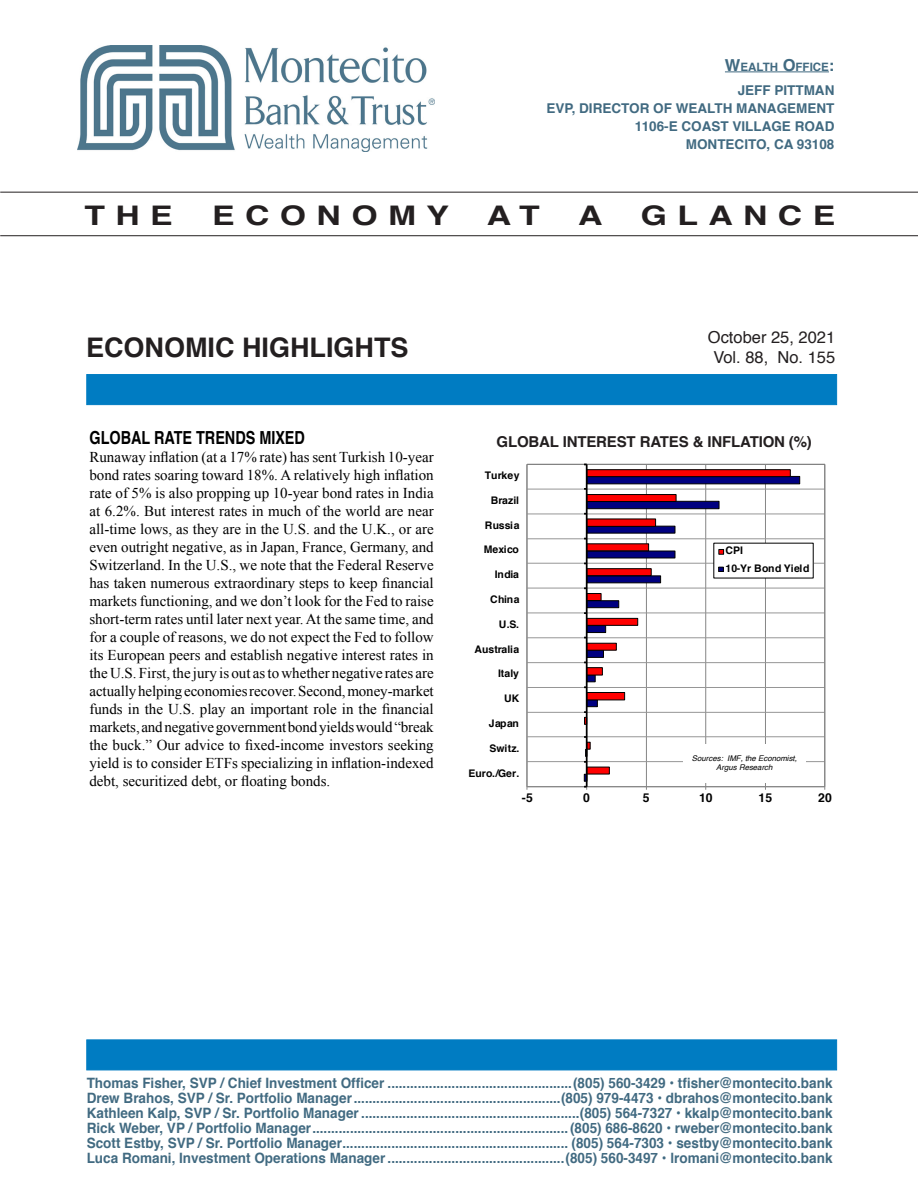
<style>
.page{position:relative;width:918px;height:1188px;background:#fff}
.page>*{position:absolute;margin:0;border:0;box-sizing:border-box;transform-origin:0 0}
.ALL_REPORTS_Header{font:700 27px "Helvetica";color:#231f20}
.ALL_REPORTS_Header-2{font:700 27px "Helvetica";color:#231f20;scale:1.25 1}
.ALL_REPORTS_Header-3{font:700 27px "Helvetica";letter-spacing:.31em;color:#231f20;scale:1.25 1}
.Story_Head{font:700 18px "Helvetica";color:#000;scale:.8 1}
.t1{font:16.5px "Helvetica";color:#231f20}
.Summary_Text{font:15px/18px "Times New Roman";color:#000;text-align:justify}
.Chart_Header{font:700 15px "Helvetica";letter-spacing:-.01em;color:#231f20}
.t2{font:700 14.25px "Helvetica";color:#416a81;scale:.95 1}
.t3{font:700 13.5px "Helvetica";color:#416a81}
.t4{font:700 12.15px "Helvetica";color:#000}
.t5{font:700 11.55px "Helvetica";color:#416a81}
.t6{font:700 10.5px "Helvetica";color:#000}
.t7{font:700 10.5px/17.4px "Helvetica";letter-spacing:.025em;color:#000}
.t8{font:italic 7.8px/9.6px "Helvetica";color:#000;text-align:center}
.s1{font-size:16.5px}
</style>
<div class="page">
<hr style="left:0;top:235px;width:918px;height:1px;background:#231f20">
<hr style="left:0;top:192px;width:918px;height:1px;background:#231f20">
<div style="left:86px;top:374px;width:751px;height:31px;background:#007cc2;border:1px solid #007cc2"></div>
<div style="left:86px;top:1040px;width:751px;height:30px;background:#007cc2"></div>
<hr style="left:646px;top:464px;width:1px;height:323px;background:#868686">
<hr style="left:705px;top:464px;width:1px;height:323px;background:#868686">
<hr style="left:765px;top:464px;width:1px;height:323px;background:#868686">
<hr style="left:527px;top:761px;width:298px;height:1px;background:#969696">
<hr style="left:527px;top:737px;width:298px;height:1px;background:#969696">
<hr style="left:527px;top:712px;width:298px;height:1px;background:#969696">
<hr style="left:527px;top:687px;width:298px;height:1px;background:#969696">
<hr style="left:527px;top:662px;width:298px;height:1px;background:#969696">
<hr style="left:527px;top:638px;width:298px;height:1px;background:#969696">
<hr style="left:527px;top:613px;width:298px;height:1px;background:#969696">
<hr style="left:527px;top:588px;width:298px;height:1px;background:#969696">
<hr style="left:527px;top:563px;width:298px;height:1px;background:#969696">
<hr style="left:527px;top:539px;width:298px;height:1px;background:#969696">
<hr style="left:527px;top:514px;width:298px;height:1px;background:#969696">
<hr style="left:527px;top:489px;width:298px;height:1px;background:#969696">
<div style="left:527px;top:464px;width:298px;height:323px;border:1px solid #808080"></div>
<svg style="left:584px;top:476px;width:216px;height:305px"></svg>
<svg style="left:584px;top:469px;width:207px;height:306px"></svg>
<hr style="left:527px;top:786px;width:298px;height:1px;background:#868686">
<hr style="left:586px;top:464px;width:2px;height:323px;background:#000">
<div style="left:714px;top:543px;width:99px;height:35px;background:#fff"></div>
<svg style="left:718px;top:549px;width:6px;height:6px"></svg>
<svg style="left:718px;top:567px;width:6px;height:5px"></svg>
<div style="left:683px;top:744px;width:123px;height:38px;background:#fff"></div>
<hr style="left:725px;top:71px;width:104px;height:1px;background:#416a81">
<img style="left:78px;top:46px;width:356px;height:106px">
<p class="t5" style="left:725px;top:57px;width:111px"><span class="s1">W</span>EALTH <span class="s1">O</span>FFICE<span class="s1">:</span></p>
<p class="t3" style="left:738px;top:79px;width:98px">JEFF PITTMAN</p>
<p class="t3" style="left:546px;top:97px;width:290px">EVP, DIRECTOR OF WEALTH MANAGEMENT</p>
<p class="t3" style="left:635px;top:115px;width:201px">1106-E COAST VILLAGE ROAD</p>
<p class="t3" style="left:686px;top:133px;width:150px">MONTECITO, CA 93108</p>
<p class="ALL_REPORTS_Header-2" style="left:84px;top:194px;width:72px">THE</p>
<p class="ALL_REPORTS_Header-3" style="left:212px;top:194px;width:191px">ECONOMY</p>
<p class="ALL_REPORTS_Header-2" style="left:487px;top:194px;width:44px">AT</p>
<p class="ALL_REPORTS_Header-2" style="left:578px;top:194px;width:21px">A</p>
<p class="ALL_REPORTS_Header-2" style="left:641px;top:194px;width:157px">GLANCE</p>
<p class="ALL_REPORTS_Header" style="left:86px;top:326px;width:324px">ECONOMIC HIGHLIGHTS</p>
<p class="Story_Head" style="left:89px;top:423px;width:271px">GLOBAL RATE TRENDS MIXED</p>
<p class="Summary_Text" style="left:89px;top:447px;width:346px">Runaway inflation (at a 17% rate) has sent Turkish 10-year bond rates soaring toward 18%. A relatively high inflation rate of 5% is also propping up 10-year bond rates in India at 6.2%. But interest rates in much of the world are near all-time lows, as they are in the U.S. and the U.K., or are even outright negative, as in Japan, France, Germany, and Switzerland. In the U.S., we note that the Federal Reserve has taken numerous extraordinary steps to keep financial markets functioning, and we don’t look for the Fed to raise short-term rates until later next year. At the same time, and for a couple of reasons, we do not expect the Fed to follow its European peers and establish negative interest rates in the U.S. First, the jury is out as to whether negative rates are actually helping economies recover. Second, money-market funds in the U.S. play an important role in the financial markets, and negative government bond yields would “break the buck.” Our advice to fixed-income investors seeking yield is to consider ETFs specializing in inflation-indexed debt, securitized debt, or floating bonds.</p>
<p class="t1" style="left:708px;top:325px;width:129px">October 25, 2021</p>
<p class="t1" style="left:713px;top:344px;width:124px">Vol. 88, No. 155</p>
<p class="t4" style="left:548px;top:423px;width:263px">GLOBAL INTEREST RATES &amp; INFLATION (%)</p>
<p class="Chart_Header" style="left:496px;top:430px;width:317px">GLOBAL INTEREST RATES &amp; INFLATION (%)</p>
<p class="t6" style="left:485px;top:467px;width:36px">Turkey</p>
<p class="t6" style="left:491px;top:492px;width:30px">Brazil</p>
<p class="t6" style="left:485px;top:516px;width:36px">Russia</p>
<p class="t6" style="left:484px;top:541px;width:37px">Mexico</p>
<p class="t6" style="left:495px;top:566px;width:26px">India</p>
<p class="t6" style="left:490px;top:591px;width:31px">China</p>
<p class="t6" style="left:499px;top:616px;width:22px">U.S.</p>
<p class="t6" style="left:474px;top:641px;width:47px">Australia</p>
<p class="t6" style="left:498px;top:665px;width:22px">Italy</p>
<p class="t6" style="left:504px;top:690px;width:17px">UK</p>
<p class="t6" style="left:489px;top:715px;width:31px">Japan</p>
<p class="t6" style="left:490px;top:740px;width:31px">Switz.</p>
<p class="t6" style="left:469px;top:764px;width:52px">Euro./Ger.</p>
<p class="t7" style="left:725px;top:542px;width:86px">CPI<br>10-Yr Bond Yield</p>
<p class="t8" style="left:692px;top:753px;width:107px">Sources: IMF, the Economist,<br>Argus Research</p>
<p class="t4" style="left:522px;top:788px;width:13px">-5</p>
<p class="t4" style="left:583px;top:788px;width:8px">0</p>
<p class="t4" style="left:643px;top:788px;width:8px">5</p>
<p class="t4" style="left:699px;top:788px;width:15px">10</p>
<p class="t4" style="left:759px;top:788px;width:15px">15</p>
<p class="t4" style="left:818px;top:788px;width:15px">20</p>
<p class="t2" style="left:87px;top:1071px;width:787px">Thomas Fisher, SVP / Chief Investment Officer .................................................(805) 560-3429 • tfisher@montecito.bank</p>
<p class="t2" style="left:87px;top:1086px;width:787px">Drew Brahos, SVP / Sr. Portfolio Manager.......................................................(805) 979-4473 • dbrahos@montecito.bank</p>
<p class="t2" style="left:87px;top:1101px;width:787px">Kathleen Kalp, SVP / Sr. Portfolio Manager ..........................................................(805) 564-7327 • kkalp@montecito.bank</p>
<p class="t2" style="left:87px;top:1116px;width:787px">Rick Weber, VP / Portfolio Manager....................................................................(805) 686-8620 • rweber@montecito.bank</p>
<p class="t2" style="left:87px;top:1131px;width:787px">Scott Estby, SVP / Sr. Portfolio Manager............................................................ (805) 564-7303 • sestby@montecito.bank</p>
<p class="t2" style="left:87px;top:1146px;width:787px">Luca Romani, Investment Operations Manager ...............................................(805) 560-3497 • lromani@montecito.bank</p>
</div>
